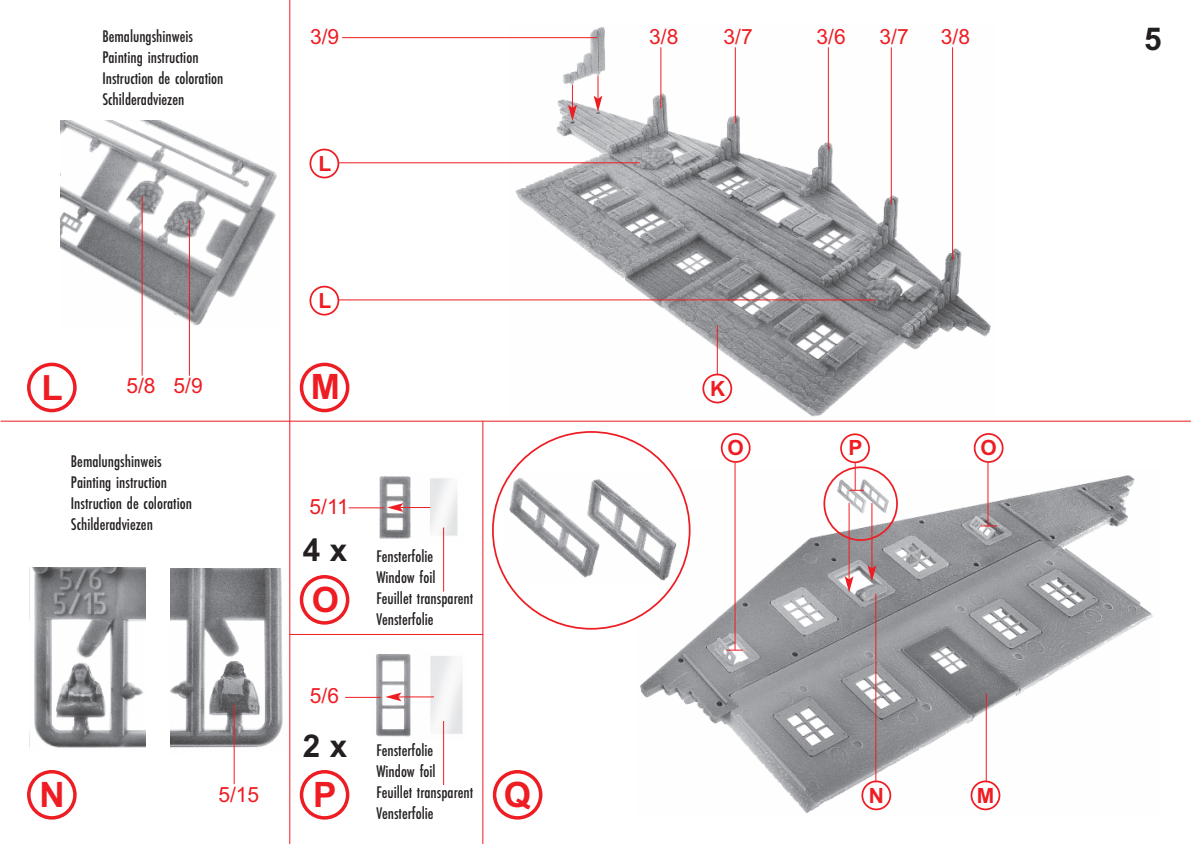
<style>
.page{position:relative;width:1191px;height:844px;background:#fff}
.page>*{position:absolute;margin:0;border:0;box-sizing:border-box;transform-origin:0 0}
.t1{font:700 35px "Arial";color:#ee1d23}
.t2{font:700 31.5px "Arial";color:#231f20}
.t3{font:21px "Arial";color:#ee1d23}
.t4{font:700 21px "Arial";color:#ee1d23}
.t5{font:17.5px/21px "Futura EF Medium Con";color:#231f20}
</style>
<div class="page">
<hr style="left:289px;top:0;width:1px;height:843px;background:#ee1d23">
<hr style="left:482px;top:421px;width:1px;height:422px;background:#ee1d23">
<hr style="left:1px;top:420px;width:1190px;height:1px;background:#ee1d23">
<hr style="left:289px;top:634px;width:194px;height:1px;background:#ee1d23">
<img style="left:61px;top:120px;width:216px;height:208px">
<img style="left:509px;top:27px;width:482px;height:389px">
<img style="left:32px;top:567px;width:114px;height:181px">
<img style="left:170px;top:568px;width:113px;height:184px">
<img style="left:379px;top:476px;width:79px;height:66px">
<img style="left:371px;top:654px;width:92px;height:86px">
<img style="left:640px;top:469px;width:513px;height:344px">
<svg style="left:492px;top:431px;width:198px;height:198px"></svg>
<svg style="left:27px;top:362px;width:50px;height:50px"></svg>
<svg style="left:300px;top:362px;width:49px;height:50px"></svg>
<svg style="left:27px;top:770px;width:50px;height:49px"></svg>
<svg style="left:300px;top:575px;width:49px;height:49px"></svg>
<svg style="left:300px;top:770px;width:49px;height:49px"></svg>
<svg style="left:493px;top:770px;width:49px;height:49px"></svg>
<svg style="left:702px;top:373px;width:30px;height:30px"></svg>
<svg style="left:309px;top:149px;width:30px;height:29px"></svg>
<svg style="left:970px;top:780px;width:30px;height:30px"></svg>
<svg style="left:861px;top:780px;width:30px;height:30px"></svg>
<svg style="left:721px;top:433px;width:29px;height:29px"></svg>
<hr style="left:400px;top:507px;width:30px;height:1px;background:#ee1d23">
<svg style="left:387px;top:503px;width:16px;height:8px"></svg>
<hr style="left:848px;top:503px;width:1px;height:76px;background:#ee1d23">
<svg style="left:844px;top:576px;width:9px;height:16px"></svg>
<hr style="left:871px;top:503px;width:1px;height:65px;background:#ee1d23">
<svg style="left:867px;top:565px;width:9px;height:16px"></svg>
<hr style="left:828px;top:47px;width:1px;height:103px;background:#ee1d23">
<hr style="left:660px;top:47px;width:1px;height:62px;background:#ee1d23">
<hr style="left:717px;top:325px;width:1px;height:50px;background:#ee1d23">
<svg style="left:823px;top:433px;width:75px;height:107px"></svg>
<hr style="left:734px;top:462px;width:1px;height:188px;background:#ee1d23">
<svg style="left:973px;top:433px;width:30px;height:29px"></svg>
<hr style="left:987px;top:462px;width:1px;height:64px;background:#ee1d23">
<svg style="left:726px;top:649px;width:17px;height:1px"></svg>
<svg style="left:980px;top:525px;width:17px;height:1px"></svg>
<hr style="left:342px;top:37px;width:255px;height:1px;background:#ee1d23">
<hr style="left:338px;top:162px;width:302px;height:1px;background:#ee1d23">
<svg style="left:309px;top:286px;width:30px;height:29px"></svg>
<hr style="left:338px;top:299px;width:537px;height:1px;background:#ee1d23">
<hr style="left:735px;top:47px;width:1px;height:76px;background:#ee1d23">
<hr style="left:891px;top:47px;width:1px;height:157px;background:#ee1d23">
<hr style="left:952px;top:47px;width:1px;height:213px;background:#ee1d23">
<hr style="left:142px;top:196px;width:1px;height:179px;background:#ee1d23">
<hr style="left:189px;top:220px;width:1px;height:155px;background:#ee1d23">
<hr style="left:234px;top:704px;width:1px;height:80px;background:#ee1d23">
<hr style="left:349px;top:507px;width:35px;height:1px;background:#ee1d23">
<hr style="left:345px;top:696px;width:36px;height:1px;background:#ee1d23">
<hr style="left:443px;top:527px;width:1px;height:64px;background:#ee1d23">
<hr style="left:398px;top:696px;width:36px;height:1px;background:#ee1d23">
<svg style="left:385px;top:692px;width:16px;height:9px"></svg>
<hr style="left:875px;top:593px;width:1px;height:189px;background:#ee1d23">
<hr style="left:985px;top:692px;width:1px;height:90px;background:#ee1d23">
<svg style="left:568px;top:85px;width:9px;height:36px"></svg>
<svg style="left:593px;top:75px;width:9px;height:37px"></svg>
<hr style="left:443px;top:720px;width:1px;height:64px;background:#ee1d23">
<p class="t5" style="left:102px;top:27px;width:123px">Bemalungshinweis<br>Painting instruction<br>Instruction de coloration<br>Schilderadviezen</p>
<p class="t3" style="left:310px;top:24px;width:31px">3/9</p>
<p class="t3" style="left:723px;top:24px;width:31px">3/7</p>
<p class="t3" style="left:879px;top:24px;width:31px">3/7</p>
<p class="t3" style="left:941px;top:24px;width:31px">3/8</p>
<p class="t3" style="left:649px;top:24px;width:31px">3/8</p>
<p class="t3" style="left:816px;top:24px;width:31px">3/6</p>
<p class="t4" style="left:318px;top:151px;width:14px">L</p>
<p class="t4" style="left:318px;top:288px;width:14px">L</p>
<h1 class="t1" style="left:41px;top:367px;width:23px">L</h1>
<h1 class="t1" style="left:311px;top:366px;width:31px">M</h1>
<p class="t3" style="left:126px;top:373px;width:31px">5/8</p>
<p class="t3" style="left:174px;top:373px;width:31px">5/9</p>
<p class="t5" style="left:71px;top:452px;width:123px">Bemalungshinweis<br>Painting instruction<br>Instruction de coloration<br>Schilderadviezen</p>
<h1 class="t1" style="left:40px;top:774px;width:27px">N</h1>
<p class="t3" style="left:218px;top:781px;width:42px">5/15</p>
<p class="t3" style="left:309px;top:494px;width:41px">5/11</p>
<h2 class="t2" style="left:303px;top:531px;width:46px">4 x</h2>
<h1 class="t1" style="left:312px;top:579px;width:29px">O</h1>
<p class="t3" style="left:310px;top:683px;width:31px">5/6</p>
<p class="t5" style="left:376px;top:546px;width:98px">Fensterfolie<br>Window foil<br>Feuillet transparent<br>Vensterfolie</p>
<h2 class="t2" style="left:303px;top:727px;width:46px">2 x</h2>
<p class="t5" style="left:376px;top:740px;width:98px">Fensterfolie<br>Window foil<br>Feuillet transparent<br>Vensterfolie</p>
<h1 class="t1" style="left:313px;top:774px;width:25px">P</h1>
<h1 class="t1" style="left:504px;top:774px;width:29px">Q</h1>
<p class="t4" style="left:710px;top:376px;width:17px">K</p>
<p class="t4" style="left:727px;top:435px;width:18px">O</p>
<p class="t4" style="left:848px;top:436px;width:16px">P</p>
<p class="t4" style="left:980px;top:435px;width:18px">O</p>
<p class="t4" style="left:869px;top:782px;width:17px">N</p>
<p class="t4" style="left:976px;top:782px;width:19px">M</p>
<h2 class="t2" style="left:1144px;top:20px;width:19px">5</h2>
</div>
